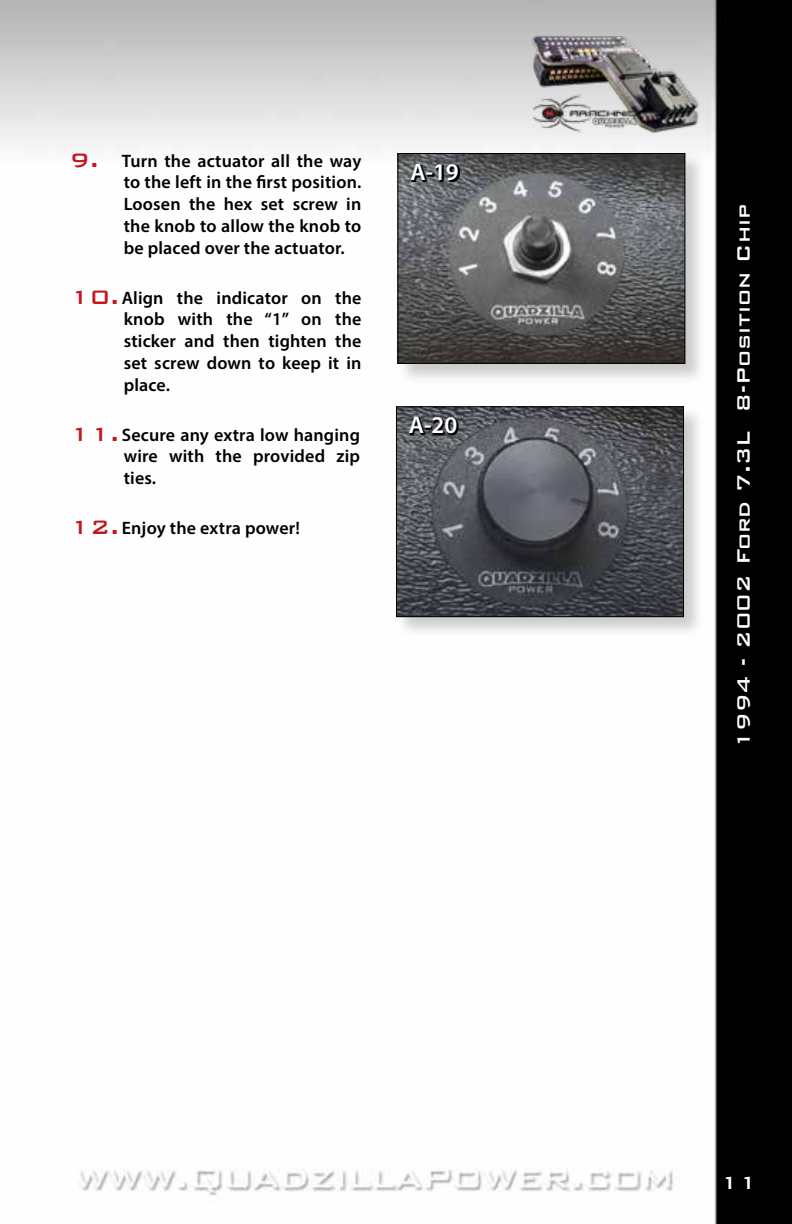
<style>
.page{position:relative;width:792px;height:1224px;background:#fff}
.page>*{position:absolute;margin:0;border:0;box-sizing:border-box;transform-origin:0 0}
.t1{font:500 24px "Bank Gothic BT";color:#fff}
.t2{font:600 24px "Myriad Pro";color:#fff}
.t3{font:600 18px/22px "Myriad Pro";letter-spacing:.01em;color:#000;text-align:justify}
.s1{font-family:"Bank Gothic BT";font-weight:500;font-size:26px;color:#c4161c}
</style>
<div class="page">
<img style="left:0;top:0;width:792px;height:1224px">
<img style="left:527px;top:22px;width:181px;height:118px">
<div style="left:397px;top:152px;width:309px;height:233px;background:#000;opacity:.2"></div>
<img style="left:399px;top:155px;width:284px;height:207px">
<div style="left:397px;top:153px;width:288px;height:211px;border:1px solid #000"></div>
<svg style="left:411px;top:164px;width:49px;height:18px"></svg>
<div style="left:395px;top:405px;width:310px;height:233px;background:#000;opacity:.2"></div>
<img style="left:398px;top:408px;width:284px;height:207px">
<div style="left:396px;top:406px;width:288px;height:211px;border:1px solid #000"></div>
<svg style="left:410px;top:417px;width:49px;height:18px"></svg>
<p class="t3" style="left:124px;top:149px;width:239px;text-indent:-54px"><span class="s1">9.</span> Turn the actuator all the way to the left in the first position.<br>Loosen the hex set screw in the knob to allow the knob to be placed over the actuator.</p>
<p class="t3" style="left:124px;top:286px;width:239px;text-indent:-54px"><span class="s1">10.</span>Align the indicator on the knob with the “1” on the sticker and then tighten the set screw down to keep it in place.</p>
<p class="t3" style="left:124px;top:423px;width:238px;text-indent:-54px"><span class="s1">11.</span> Secure any extra low hanging wire with the provided zip ties.</p>
<p class="t3" style="left:70px;top:516px;width:232px"><span class="s1">12.</span> Enjoy the extra power!</p>
<h1 class="t2" style="left:410px;top:156px;width:50px">A-19</h1>
<h1 class="t2" style="left:409px;top:410px;width:50px">A-20</h1>
<h1 class="t1" style="left:730px;top:749px;width:547px;rotate:-90deg">1994 - 2002 Ford 7.3L 8-Position Chip</h1>
<h1 class="t1" style="left:720px;top:1169px;width:39px">11</h1>
</div>
